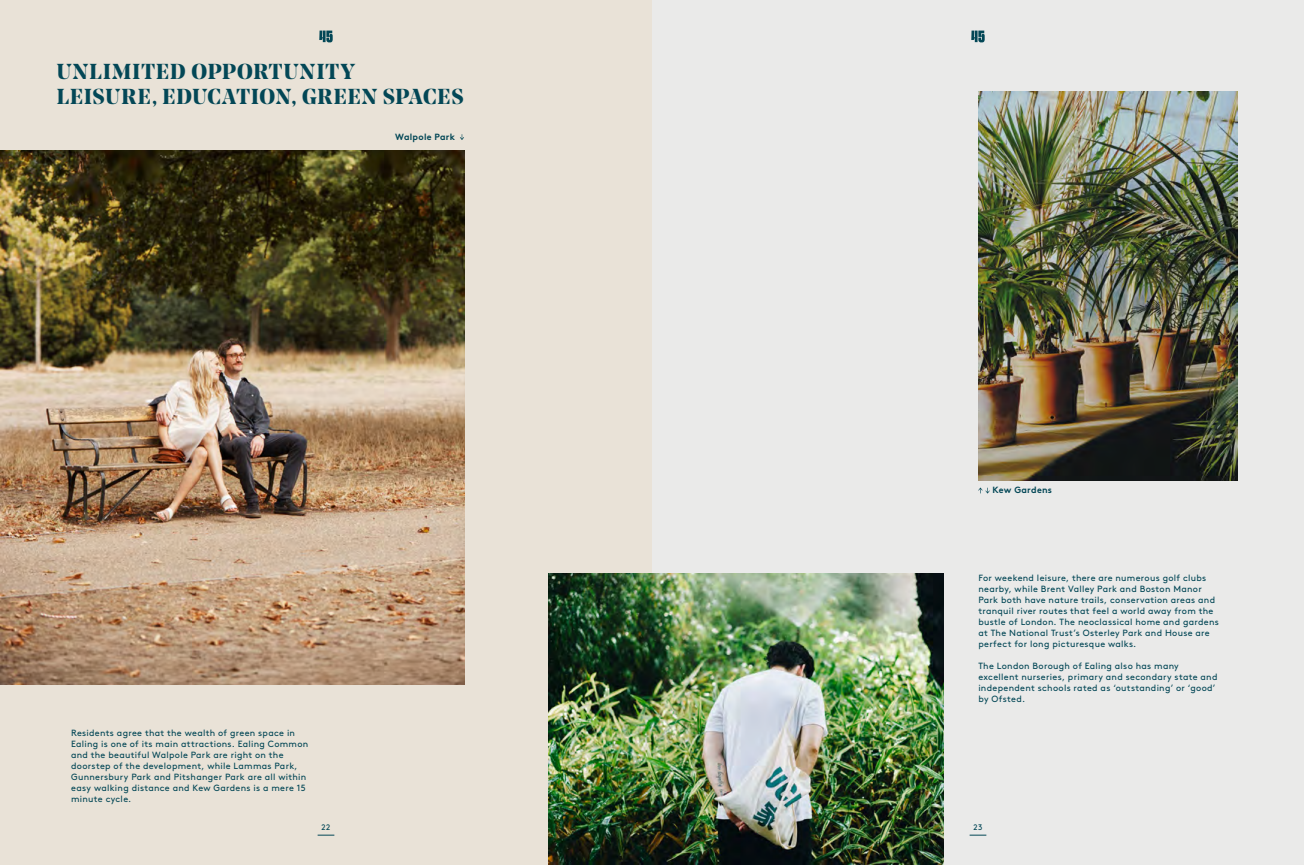
<style>
.page{position:relative;width:1304px;height:865px;background:#fff}
.page>*{position:absolute;margin:0;border:0;box-sizing:border-box;transform-origin:0 0}
.t1{font:700 21.5px/25.8px "Noe Display";letter-spacing:.04em;color:#034756}
.t2{font:9px/11px "Brown";letter-spacing:.03em;color:#034756}
.t3{font:700 9px "Brown";letter-spacing:.025em;color:#034756}
.t4{font:8px "Brown";color:#034756}
</style>
<div class="page">
<div style="left:0;top:0;width:652px;height:865px;background:#e9e2d7"></div>
<div style="left:652px;top:0;width:652px;height:865px;background:#eaeae9"></div>
<img style="left:549px;top:574px;width:395px;height:291px">
<img style="left:0;top:150px;width:464px;height:535px">
<img style="left:978px;top:91px;width:259px;height:389px">
<svg style="left:460px;top:134px;width:4px;height:6px"></svg>
<svg style="left:978px;top:487px;width:12px;height:6px"></svg>
<svg style="left:319px;top:31px;width:14px;height:11px"></svg>
<svg style="left:971px;top:31px;width:14px;height:11px"></svg>
<svg style="left:318px;top:834px;width:16px;height:1px"></svg>
<svg style="left:970px;top:834px;width:16px;height:1px"></svg>
<h1 class="t1" style="left:57px;top:58px;width:408px">UNLIMITED OPPORTUNITY<br>LEISURE, EDUCATION, GREEN SPACES</h1>
<p class="t3" style="left:395px;top:129px;width:61px">Walpole Park</p>
<p class="t3" style="left:993px;top:483px;width:61px">Kew Gardens</p>
<p class="t2" style="left:71px;top:726px;width:239px">Residents agree that the wealth of green space in Ealing is one of its main attractions. Ealing Common and the beautiful Walpole Park are right on the doorstep of the development, while Lammas Park, Gunnersbury Park and Pitshanger Park are all within easy walking distance and Kew Gardens is a mere 15 minute cycle.</p>
<p class="t2" style="left:978px;top:571px;width:242px">For weekend leisure, there are numerous golf clubs nearby, while Brent Valley Park and Boston Manor Park both have nature trails, conservation areas and tranquil river routes that feel a world away from the bustle of London. The neoclassical home and gardens at The National Trust’s Osterley Park and House are perfect for long picturesque walks.</p>
<p class="t2" style="left:978px;top:659px;width:241px">The London Borough of Ealing also has many excellent nurseries, primary and secondary state and independent schools rated as ‘outstanding’ or ‘good’ by Ofsted.</p>
<p class="t4" style="left:322px;top:821px;width:10px">22</p>
<p class="t4" style="left:973px;top:821px;width:10px">23</p>
</div>
